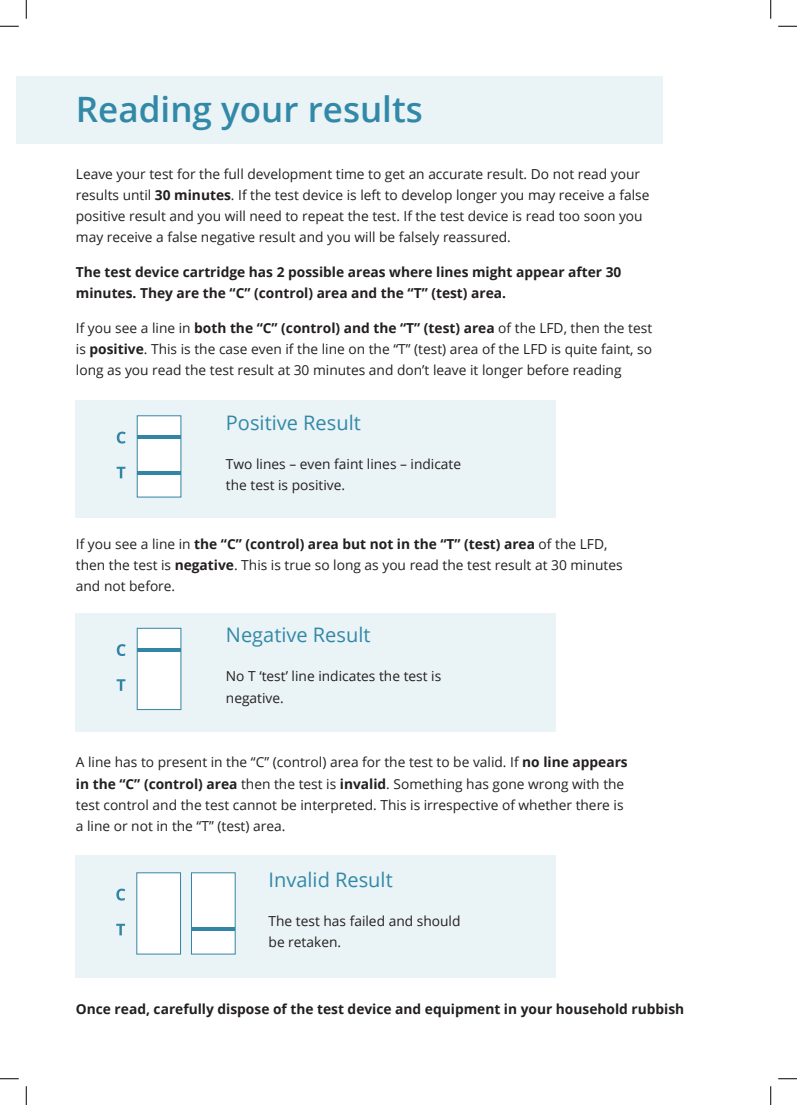
<style>
.page{position:relative;width:797px;height:1105px;background:#fff}
.page>*{position:absolute;margin:0;border:0;box-sizing:border-box;transform-origin:0 0}
.Header_2{font:600 35px "Open Sans";color:#3289a7}
.Header_2-2{font:20px "Open Sans";color:#3289a7}
.Body{font:13.75px/21.2px "Open Sans";color:#231f20}
.Body-2{font:700 13.75px/21.2px "Open Sans";color:#231f20}
.s1{font-weight:700}
</style>
<div class="page">
<div style="left:16px;top:76px;width:646px;height:67px;background:#eaf3f6"></div>
<div style="left:76px;top:401px;width:480px;height:117px;background:#eaf3f6"></div>
<div style="left:76px;top:613px;width:480px;height:118px;background:#eaf3f6"></div>
<div style="left:76px;top:855px;width:480px;height:123px;background:#eaf3f6"></div>
<div style="left:137px;top:415px;width:44px;height:83px;background:#fff;border:1px solid #3385a6"></div>
<hr style="left:137px;top:435px;width:44px;height:4px;background:#3385a6">
<hr style="left:137px;top:471px;width:44px;height:4px;background:#3385a6">
<svg style="left:117px;top:432px;width:9px;height:11px"></svg>
<svg style="left:117px;top:467px;width:8px;height:11px"></svg>
<div style="left:137px;top:628px;width:44px;height:82px;background:#fff;border:1px solid #3385a6"></div>
<hr style="left:137px;top:648px;width:44px;height:4px;background:#3385a6">
<svg style="left:117px;top:644px;width:9px;height:12px"></svg>
<svg style="left:117px;top:679px;width:8px;height:12px"></svg>
<div style="left:136px;top:872px;width:45px;height:82px;background:#fff;border:1px solid #3385a6"></div>
<div style="left:191px;top:872px;width:45px;height:82px;background:#fff;border:1px solid #3385a6"></div>
<hr style="left:191px;top:927px;width:44px;height:4px;background:#3385a6">
<svg style="left:116px;top:889px;width:9px;height:11px"></svg>
<svg style="left:116px;top:924px;width:9px;height:11px"></svg>
<svg style="left:0;top:25px;width:19px;height:2px"></svg>
<svg style="left:778px;top:25px;width:19px;height:2px"></svg>
<svg style="left:0;top:1078px;width:19px;height:1px"></svg>
<svg style="left:778px;top:1078px;width:19px;height:1px"></svg>
<svg style="left:25px;top:0;width:2px;height:19px"></svg>
<svg style="left:25px;top:1086px;width:2px;height:19px"></svg>
<svg style="left:770px;top:0;width:1px;height:19px"></svg>
<svg style="left:770px;top:1086px;width:1px;height:19px"></svg>
<p class="Header_2" style="left:76px;top:85px;width:348px">Reading your results</p>
<p class="Body" style="left:76px;top:163px;width:575px">Leave your test for the full development time to get an accurate result. Do not read your results until <span class="s1">30 minutes</span>. If the test device is left to develop longer you may receive a false positive result and you will need to repeat the test. If the test device is read too soon you may receive a false negative result and you will be falsely reassured.</p>
<p class="Body-2" style="left:76px;top:261px;width:547px">The test device cartridge has 2 possible areas where lines might appear after 30 minutes. They are the “C” (control) area and the “T” (test) area.</p>
<p class="Body" style="left:76px;top:317px;width:578px;text-align:justify">If you see a line in <span class="s1">both the “C” (control) and the “T” (test) area</span> of the LFD, then the test is <span class="s1">positive</span>. This is the case even if the line on the “T” (test) area of the LFD is quite faint, so long as you read the test result at 30 minutes and don’t leave it longer before reading</p>
<p class="Header_2-2" style="left:226px;top:409px;width:136px">Positive Result</p>
<p class="Body" style="left:226px;top:453px;width:237px">Two lines – even faint lines – indicate the test is positive.</p>
<p class="Body" style="left:76px;top:533px;width:548px">If you see a line in <span class="s1">the “C” (control) area but not in the “T” (test) area</span> of the LFD, then the test is <span class="s1">negative</span>. This is true so long as you read the test result at 30 minutes and not before.</p>
<p class="Header_2-2" style="left:226px;top:621px;width:146px">Negative Result</p>
<p class="Body" style="left:226px;top:665px;width:217px">No T ‘test’ line indicates the test is negative.</p>
<p class="Body" style="left:76px;top:751px;width:553px">A line has to present in the “C” (control) area for the test to be valid. If <span class="s1">no line appears in the “C” (control) area</span> then the test is <span class="s1">invalid</span>. Something has gone wrong with the test control and the test cannot be interpreted. This is irrespective of whether there is a line or not in the “T” (test) area.</p>
<p class="Header_2-2" style="left:268px;top:866px;width:126px">Invalid Result</p>
<p class="Body" style="left:268px;top:910px;width:193px">The test has failed and should be retaken.</p>
<p class="Body-2" style="left:76px;top:998px;width:610px">Once read, carefully dispose of the test device and equipment in your household rubbish</p>
</div>
